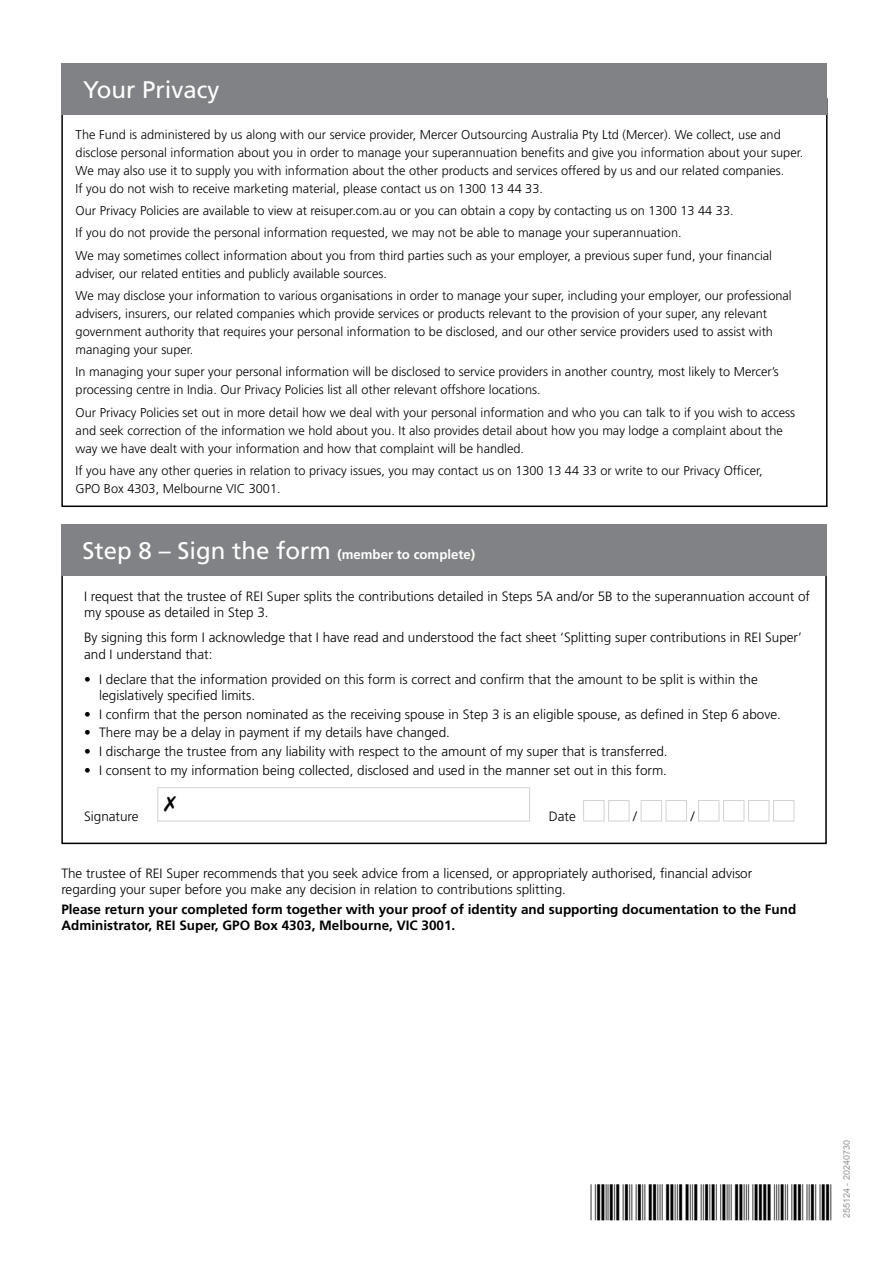
<style>
.page{position:relative;width:893px;height:1263px;background:#fff}
.page>*{position:absolute;margin:0;border:0;box-sizing:border-box;transform-origin:0 0}
.t1{font:36px "C39 P24 Dm Tt";color:#000}
.t2{font:24px "Frutiger LT Std";color:#fff}
.t3{font:300 13.5px/16.5px "Frutiger LT Std";color:#000}
.t4{font:700 13.5px/16.5px "Frutiger LT Std";color:#000}
.t5{font:700 13.2px "Frutiger LT Std";color:#fff}
.t6{font:300 12.75px/18px "Frutiger LT Std";color:#000}
.t7{font:9px "Arial";color:#939598}
.s1{font-weight:400;font-size:24px}
</style>
<div class="page">
<div style="left:157px;top:787px;width:373px;height:34px;border:1px solid #d1d3d4"></div>
<div style="left:583px;top:800px;width:21px;height:21px;background:#fff;border:1px solid #d1d3d4"></div>
<div style="left:608px;top:800px;width:21px;height:21px;background:#fff;border:1px solid #d1d3d4"></div>
<div style="left:641px;top:800px;width:21px;height:21px;background:#fff;border:1px solid #d1d3d4"></div>
<div style="left:666px;top:800px;width:21px;height:21px;background:#fff;border:1px solid #d1d3d4"></div>
<div style="left:698px;top:800px;width:21px;height:21px;background:#fff;border:1px solid #d1d3d4"></div>
<div style="left:723px;top:800px;width:21px;height:21px;background:#fff;border:1px solid #d1d3d4"></div>
<div style="left:748px;top:800px;width:21px;height:21px;background:#fff;border:1px solid #d1d3d4"></div>
<div style="left:773px;top:800px;width:21px;height:21px;background:#fff;border:1px solid #d1d3d4"></div>
<div style="left:61px;top:524px;width:766px;height:51px;background:#808285"></div>
<div style="left:62px;top:64px;width:765px;height:51px;background:#808285"></div>
<h2 class="t2" style="left:83px;top:76px;width:138px">Your Privacy</h2>
<p class="t6" style="left:76px;top:126px;width:729px">The Fund is administered by us along with our service provider, Mercer Outsourcing Australia Pty Ltd (Mercer). We collect, use and disclose personal information about you in order to manage your superannuation benefits and give you information about your super.<br>We may also use it to supply you with information about the other products and services offered by us and our related companies.<br>If you do not wish to receive marketing material, please contact us on 1300 13 44 33.</p>
<p class="t6" style="left:76px;top:200px;width:698px;line-height:22.2px">Our Privacy Policies are available to view at reisuper.com.au or you can obtain a copy by contacting us on 1300 13 44 33.<br>If you do not provide the personal information requested, we may not be able to manage your superannuation.<br>We may sometimes collect information about you from third parties such as your employer, a previous super fund, your financial</p>
<p class="t6" style="left:76px;top:262px;width:718px;line-height:22.2px">adviser, our related entities and publicly available sources.<br>We may disclose your information to various organisations in order to manage your super, including your employer, our professional</p>
<p class="t6" style="left:76px;top:305px;width:699px">advisers, insurers, our related companies which provide services or products relevant to the provision of your super, any relevant government authority that requires your personal information to be disclosed, and our other service providers used to assist with managing your super.</p>
<p class="t6" style="left:76px;top:363px;width:705px">In managing your super your personal information will be disclosed to service providers in another country, most likely to Mercer’s processing centre in India. Our Privacy Policies list all other relevant offshore locations.</p>
<p class="t6" style="left:76px;top:403px;width:721px">Our Privacy Policies set out in more detail how we deal with your personal information and who you can talk to if you wish to access and seek correction of the information we hold about you. It also provides detail about how you may lodge a complaint about the way we have dealt with your information and how that complaint will be handled.</p>
<p class="t6" style="left:76px;top:462px;width:688px">If you have any other queries in relation to privacy issues, you may contact us on 1300 13 44 33 or write to our Privacy Officer,<br>GPO Box 4303, Melbourne VIC 3001.</p>
<p class="t5" style="left:83px;top:546px;width:394px"><span class="s1">Step 8 – Sign the form</span> (member to complete)</p>
<p class="t3" style="left:84px;top:588px;width:727px">I request that the trustee of REI Super splits the contributions detailed in Steps 5A and/or 5B to the superannuation account of my spouse as detailed in Step 3.</p>
<p class="t3" style="left:84px;top:629px;width:719px">By signing this form I acknowledge that I have read and understood the fact sheet ‘Splitting super contributions in REI Super’ and I understand that:</p>
<p class="t3" style="left:99px;top:671px;width:660px;text-indent:-15px">• I declare that the information provided on this form is correct and confirm that the amount to be split is within the legislatively specified limits.</p>
<p class="t3" style="left:84px;top:706px;width:698px">• I confirm that the person nominated as the receiving spouse in Step 3 is an eligible spouse, as defined in Step 6 above.</p>
<p class="t3" style="left:84px;top:724px;width:367px">• There may be a delay in payment if my details have changed.</p>
<p class="t3" style="left:84px;top:743px;width:585px">• I discharge the trustee from any liability with respect to the amount of my super that is transferred.</p>
<p class="t3" style="left:84px;top:762px;width:584px">• I consent to my information being collected, disclosed and used in the manner set out in this form.</p>
<p class="t3" style="left:84px;top:809px;width:56px">Signature</p>
<p class="t3" style="left:549px;top:809px;width:28px">Date</p>
<p class="t3" style="left:633px;top:809px;width:5px">/</p>
<p class="t3" style="left:691px;top:809px;width:5px">/</p>
<p class="t3" style="left:61px;top:865px;width:692px">The trustee of REI Super recommends that you seek advice from a licensed, or appropriately authorised, financial advisor regarding your super before you make any decision in relation to contributions splitting.</p>
<p class="t4" style="left:61px;top:901px;width:736px">Please return your completed form together with your proof of identity and supporting documentation to the Fund<br>Administrator, REI Super, GPO Box 4303, Melbourne, VIC 3001.</p>
<h1 class="t1" style="left:591px;top:1183px;width:243px">*SA006.8073A1*</h1>
<p class="t7" style="left:841px;top:1218px;width:80px;rotate:-90deg">255124 - 20240730</p>
</div>
